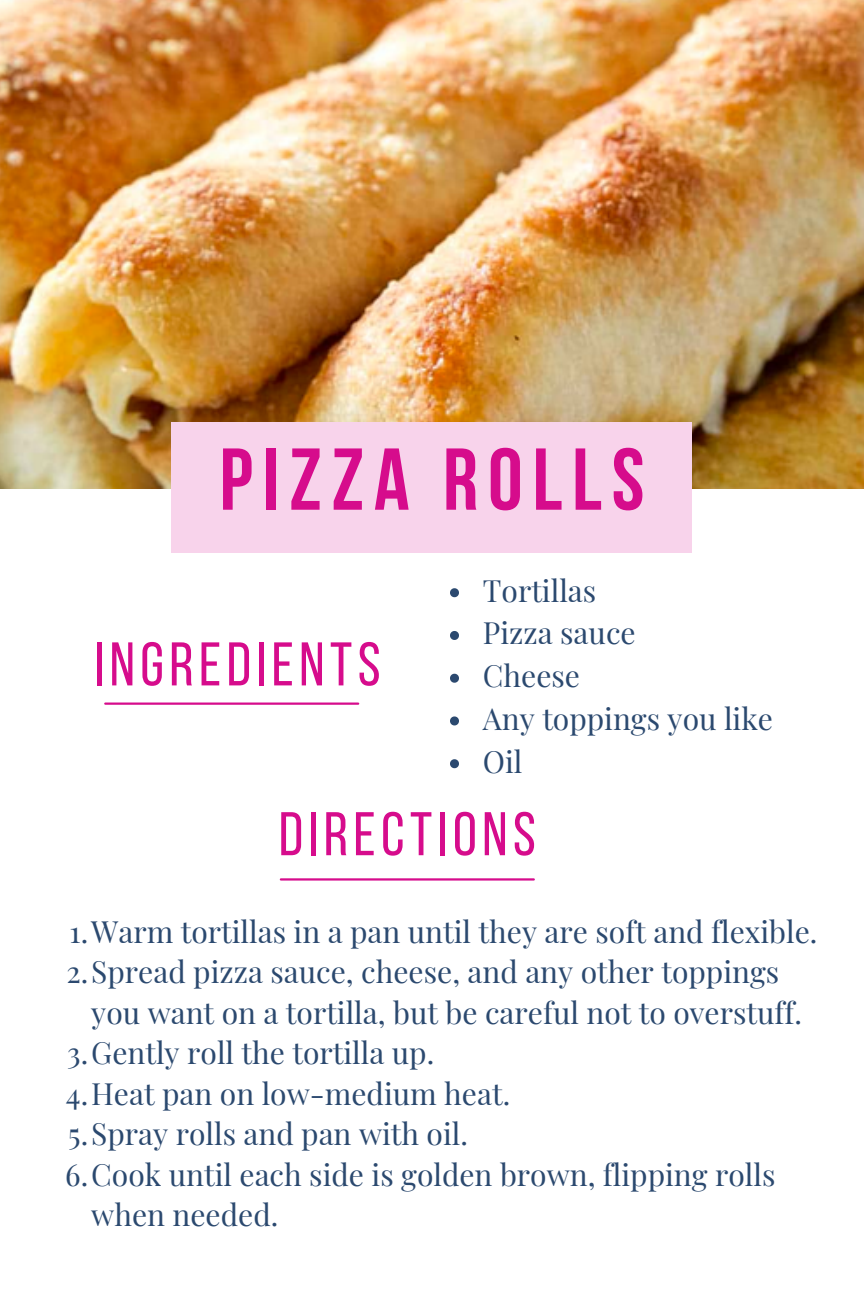
<style>
.page{position:relative;width:864px;height:1296px;background:#fff}
.page>*{position:absolute;margin:0;border:0;box-sizing:border-box;transform-origin:0 0}
.t1{font:700 87.6px "Bebas Neue";letter-spacing:.115em;color:#d60c8c}
.t2{font:61.5px "Bebas Neue";letter-spacing:.09em;color:#d60c8c}
.t3{font:30px/40.5px "Playfair Display";color:#2b496f}
</style>
<div class="page">
<img style="left:0;top:0;width:864px;height:488px">
<div style="left:172px;top:423px;width:520px;height:130px;background:#f8d3eb"></div>
<hr style="left:105px;top:703px;width:253px;height:2px;background:#d60c8c">
<svg style="left:450px;top:588px;width:9px;height:9px"></svg>
<svg style="left:450px;top:631px;width:9px;height:9px"></svg>
<svg style="left:450px;top:674px;width:9px;height:9px"></svg>
<svg style="left:450px;top:716px;width:9px;height:9px"></svg>
<svg style="left:450px;top:759px;width:9px;height:9px"></svg>
<hr style="left:281px;top:878px;width:253px;height:3px;background:#d60c8c">
<p class="t1" style="left:220px;top:444px;width:426px">PIZZA ROLLS</p>
<p class="t3" style="left:483px;top:569px;width:115px">Tortillas</p>
<p class="t3" style="left:483px;top:612px;width:154px">Pizza sauce</p>
<p class="t3" style="left:483px;top:655px;width:99px">Cheese</p>
<p class="t3" style="left:483px;top:697px;width:292px">Any toppings you like</p>
<p class="t3" style="left:483px;top:740px;width:41px">Oil</p>
<p class="t2" style="left:279px;top:809px;width:259px">DIRECTIONS</p>
<p class="t2" style="left:95px;top:639px;width:288px">INGREDIENTS</p>
<p class="t3" style="left:70px;top:910px;width:749px">1.Warm tortillas in a pan until they are soft and flexible.</p>
<p class="t3" style="left:91px;top:951px;width:712px;text-indent:-25px">2.Spread pizza sauce, cheese, and any other toppings you want on a tortilla, but be careful not to overstuff.</p>
<p class="t3" style="left:67px;top:1032px;width:369px">3.Gently roll the tortilla up.</p>
<p class="t3" style="left:66px;top:1072px;width:446px">4.Heat pan on low-medium heat.</p>
<p class="t3" style="left:68px;top:1113px;width:401px">5.Spray rolls and pan with oil.</p>
<p class="t3" style="left:91px;top:1153px;width:686px;text-indent:-26px">6.Cook until each side is golden brown, flipping rolls when needed.</p>
</div>
